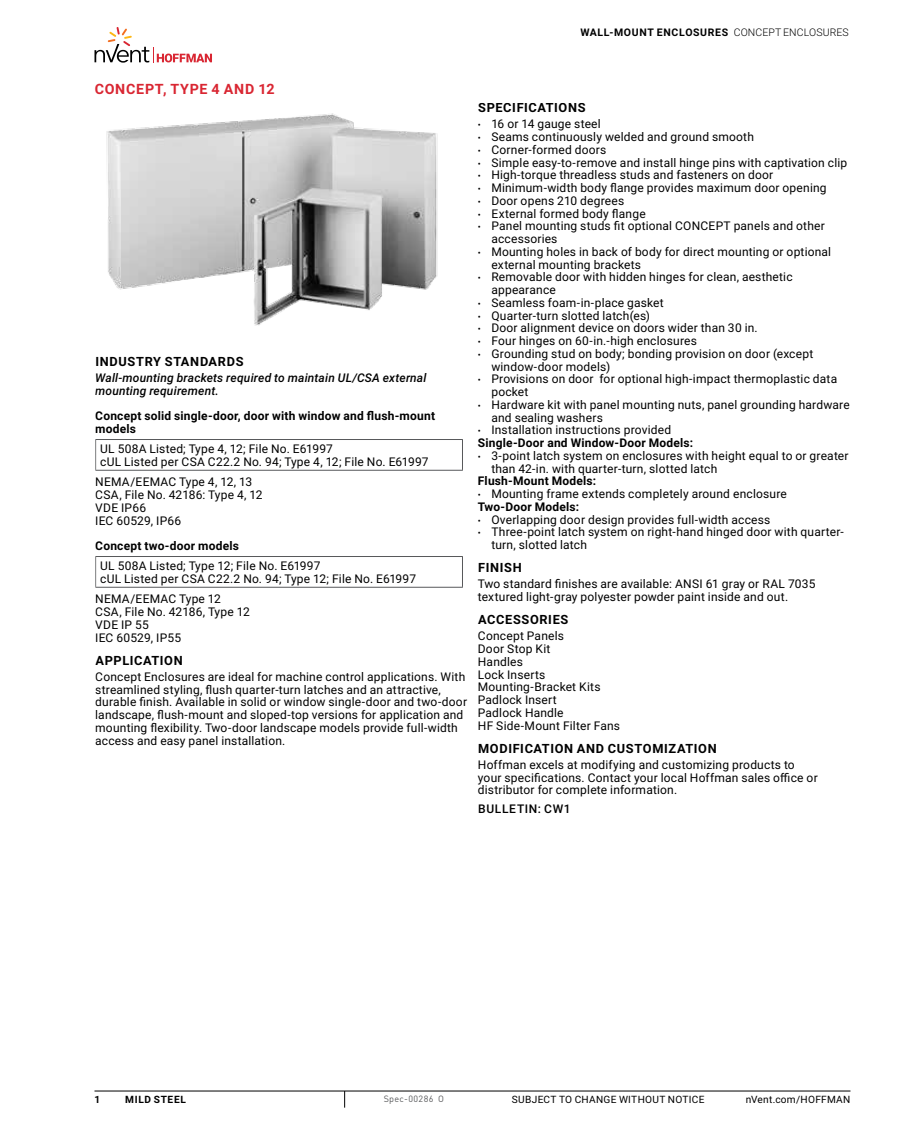
<style>
.page{position:relative;width:918px;height:1134px;background:#fff}
.page>*{position:absolute;margin:0;border:0;box-sizing:border-box;transform-origin:0 0}
.t1{font:700 14.25px "Roboto";letter-spacing:.045em;color:#d92632}
.t2{font:700 12.75px "Roboto";letter-spacing:.045em;color:#000}
.t3{font:12px/12.8px "Roboto";letter-spacing:.015em;color:#000}
.t4{font:700 12px/12.8px "Roboto";letter-spacing:.015em;color:#000}
.t5{font:italic 500 12px/12.8px "Roboto";letter-spacing:.015em;color:#000}
.t6{font:500 12px "Roboto";letter-spacing:.055em;color:#000}
.t7{font:700 10.5px "Roboto";letter-spacing:.06em;color:#000}
.t8{font:10.2px "Roboto";letter-spacing:.03em;color:#000}
.t9{font:700 10.2px "Roboto";letter-spacing:.06em;color:#000}
.t10{font:9px "DIN Pro";letter-spacing:.04em;color:#58595b}
.s1{font-weight:300}
.s2{font-size:9px}
.s3{font-weight:700}
</style>
<div class="page">
<svg style="left:95px;top:27px;width:117px;height:36px"></svg>
<hr style="left:94px;top:1091px;width:756px;height:1px;background:#000">
<svg style="left:344px;top:1091px;width:1px;height:17px"></svg>
<img style="left:106px;top:113px;width:332px;height:213px">
<hr style="left:95px;top:439px;width:368px;height:1px;background:#58595b">
<hr style="left:95px;top:470px;width:368px;height:1px;background:#58595b">
<hr style="left:462px;top:440px;width:1px;height:30px;background:#58595b">
<hr style="left:95px;top:556px;width:368px;height:1px;background:#58595b">
<hr style="left:95px;top:587px;width:368px;height:1px;background:#58595b">
<hr style="left:462px;top:557px;width:1px;height:30px;background:#58595b">
<p class="t7" style="left:580px;top:25px;width:270px">Wall-Mount Enclosures <span class="s1">CONCEPT ENCLOSURES</span></p>
<p class="t1" style="left:95px;top:79px;width:11px">CONC</p>
<p class="t1" style="left:136px;top:79px;width:99px">EPT, TYPE 4 AND</p>
<p class="t1" style="left:258px;top:79px;width:18px">12</p>
<p class="t2" style="left:95px;top:353px;width:10px">INDUSTR</p>
<p class="t2" style="left:153px;top:353px;width:22px">Y STANDARDS</p>
<p class="t5" style="left:95px;top:371px;width:333px">Wall-mounting brackets required to maintain UL/CSA external mounting requirement.</p>
<p class="t4" style="left:95px;top:409px;width:341px">Concept solid single-door, door with window and flush-mount models</p>
<p class="t3" style="left:100px;top:442px;width:330px">UL 508A Listed; Type 4, 12; File No. E61997<br>cUL Listed per CSA C22.2 No. 94; Type 4, 12; File No. E61997</p>
<p class="t3" style="left:95px;top:475px;width:169px">NEMA/EEMAC Type 4, 12, 13<br>CSA, File No. 42186: Type 4, 12<br>VDE IP66<br>IEC 60529, IP66</p>
<p class="t4" style="left:95px;top:539px;width:145px">Concept two-door models</p>
<p class="t3" style="left:100px;top:559px;width:318px">UL 508A Listed; Type 12; File No. E61997<br>cUL Listed per CSA C22.2 No. 94; Type 12; File No. E61997</p>
<p class="t3" style="left:95px;top:592px;width:156px">NEMA/EEMAC Type 12<br>CSA, File No. 42186, Type 12<br>VDE IP 55<br>IEC 60529, IP55</p>
<p class="t2" style="left:95px;top:651px;width:36px">APPLICATION</p>
<p class="t3" style="left:95px;top:670px;width:373px">Concept Enclosures are ideal for machine control applications. With streamlined styling, flush quarter-turn latches and an attractive, durable finish. Available in solid or window single-door and two-door landscape, flush-mount and sloped-top versions for application and mounting flexibility. Two-door landscape models provide full-width access and easy panel installation.</p>
<p class="t2" style="left:478px;top:99px;width:55px">SPECI FICATIONS</p>
<p class="t3" style="left:478px;top:117px;width:124px"><span class="s2">•</span> 16 or 14 gauge steel</p>
<p class="t3" style="left:478px;top:130px;width:278px"><span class="s2">•</span> Seams continuously welded and ground smooth</p>
<p class="t3" style="left:478px;top:143px;width:130px"><span class="s2">•</span> Corner-formed doors</p>
<p class="t3" style="left:478px;top:156px;width:371px"><span class="s2">•</span> Simple easy-to-remove and install hinge pins with captivation clip</p>
<p class="t3" style="left:478px;top:168px;width:297px"><span class="s2">•</span> High-torque threadless studs and fasteners on door</p>
<p class="t3" style="left:478px;top:181px;width:350px"><span class="s2">•</span> Minimum-width body flange provides maximum door opening</p>
<p class="t3" style="left:478px;top:194px;width:148px"><span class="s2">•</span> Door opens 210 degrees</p>
<p class="t3" style="left:478px;top:207px;width:169px"><span class="s2">•</span> External formed body flange</p>
<p class="t3" style="left:491px;top:219px;width:335px;text-indent:-14px"><span class="s2">•</span> Panel mounting studs fit optional CONCEPT panels and other accessories</p>
<p class="t3" style="left:491px;top:245px;width:341px;text-indent:-14px"><span class="s2">•</span> Mounting holes in back of body for direct mounting or optional external mounting brackets</p>
<p class="t3" style="left:491px;top:270px;width:303px;text-indent:-14px"><span class="s2">•</span> Removable door with hidden hinges for clean, aesthetic appearance</p>
<p class="t3" style="left:478px;top:296px;width:187px"><span class="s2">•</span> Seamless foam-in-place gasket</p>
<p class="t3" style="left:478px;top:309px;width:174px"><span class="s2">•</span> Quarter-turn slotted latch(es)</p>
<p class="t3" style="left:478px;top:321px;width:281px"><span class="s2">•</span> Door alignment device on doors wider than 30 in.</p>
<p class="t3" style="left:478px;top:334px;width:221px"><span class="s2">•</span> Four hinges on 60-in.-high enclosures</p>
<p class="t3" style="left:491px;top:347px;width:323px;text-indent:-14px"><span class="s2">•</span> Grounding stud on body; bonding provision on door (except window-door models)</p>
<p class="t3" style="left:491px;top:372px;width:347px;text-indent:-14px"><span class="s2">•</span> Provisions on door for optional high-impact thermoplastic data pocket</p>
<p class="t3" style="left:491px;top:398px;width:360px;text-indent:-14px"><span class="s2">•</span> Hardware kit with panel mounting nuts, panel grounding hardware and sealing washers</p>
<p class="t3" style="left:478px;top:423px;width:217px"><span class="s2">•</span> Installation instructions provided<br><span class="s3">Single-Door and Window-Door Models:</span></p>
<p class="t3" style="left:491px;top:449px;width:359px;text-indent:-14px"><span class="s2">•</span> 3-point latch system on enclosures with height equal to or greater than 42-in. with quarter-turn, slotted latch</p>
<p class="t4" style="left:478px;top:474px;width:120px">Flush-Mount Models:</p>
<p class="t3" style="left:478px;top:487px;width:310px"><span class="s2">•</span> Mounting frame extends completely around enclosure<br><span class="s3">Two-Door Models:</span></p>
<p class="t3" style="left:478px;top:513px;width:294px"><span class="s2">•</span> Overlapping door design provides full-width access</p>
<p class="t3" style="left:491px;top:525px;width:354px;text-indent:-14px"><span class="s2">•</span> Three-point latch system on right-hand hinged door with quarter&shy;turn, slotted latch</p>
<p class="t2" style="left:478px;top:559px;width:15px">FINIS</p>
<p class="t2" style="left:513px;top:559px;width:11px">H</p>
<p class="t3" style="left:478px;top:577px;width:339px">Two standard finishes are available: ANSI 61 gray or RAL 7035 textured light-gray polyester powder paint inside and out.</p>
<p class="t2" style="left:478px;top:611px;width:10px">ACC</p>
<p class="t2" style="left:505px;top:611px;width:17px">ESSORI</p>
<p class="t2" style="left:553px;top:611px;width:16px">ES</p>
<p class="t3" style="left:478px;top:629px;width:144px">Concept Panels<br>Door Stop Kit<br>Handles<br>Lock Inserts<br>Mounting-Bracket Kits<br>Padlock Insert<br>Padlock Handle<br>HF Side-Mount Filter Fans</p>
<p class="t2" style="left:478px;top:740px;width:51px">MODIFICATION</p>
<p class="t2" style="left:577px;top:740px;width:10px">AND</p>
<p class="t2" style="left:608px;top:740px;width:10px">CUSTO</p>
<p class="t2" style="left:652px;top:740px;width:34px">MIZATION</p>
<p class="t3" style="left:478px;top:758px;width:341px">Hoffman excels at modifying and customizing products to your specifications. Contact your local Hoffman sales office or distributor for complete information.</p>
<p class="t6" style="left:478px;top:801px;width:94px">BULLETIN: CW1</p>
<p class="t9" style="left:95px;top:1092px;width:7px">1</p>
<p class="t9" style="left:125px;top:1092px;width:62px">Mild Steel</p>
<p class="t10" style="left:384px;top:1092px;width:62px">Spec-00286 O</p>
<p class="t8" style="left:512px;top:1092px;width:194px">SUBJECT TO CHANGE WITHOUT NOTICE</p>
<p class="t8" style="left:746px;top:1092px;width:106px">nVent.com/HOFFMAN</p>
</div>
